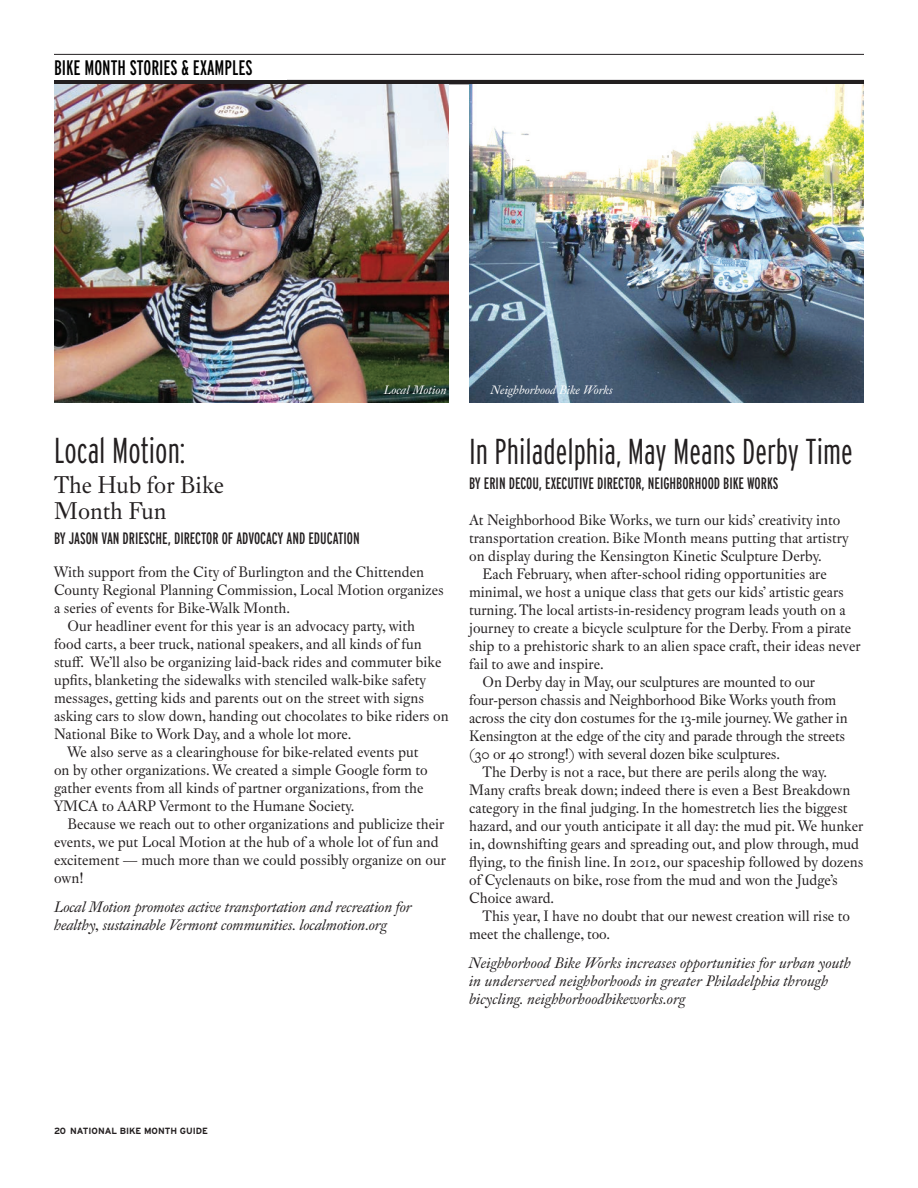
<style>
.page{position:relative;width:918px;height:1188px;background:#fff}
.page>*{position:absolute;margin:0;border:0;box-sizing:border-box;transform-origin:0 0}
.t1{font:300 extra-condensed 36px "Interstate";color:#231f20}
.t2{font:24px/25.5px "Fleischman BT Pro";color:#231f20}
.t3{font:extra-condensed 21px "Interstate";color:#000}
.t4{font:700 extra-condensed 18px "Interstate";color:#231f20}
.t5{font:extra-condensed 16.5px "Interstate";color:#231f20}
.t6{font:15px/18px "Fleischman BT Pro";color:#231f20}
.t7{font:italic 15px/18px "Fleischman BT Pro";color:#231f20}
.BODY{font:italic 12px "Fleischman BT Pro";color:#fff}
.t8{font:700 9px "Interstate";color:#231f20}
</style>
<div class="page">
<hr style="left:54px;top:54px;width:810px;height:1px;background:#231f20">
<hr style="left:54px;top:80px;width:810px;height:4px;background:#231f20">
<img style="left:54px;top:84px;width:395px;height:319px">
<img style="left:469px;top:84px;width:395px;height:319px">
<p class="t3" style="left:54px;top:56px;width:200px">BIKE MONTH STORIES &amp; EXAMPLES</p>
<p class="t4" style="left:54px;top:57px;width:213px">GETTING STARTED: KEY STEPS TO SUCCESS</p>
<p class="BODY" style="left:384px;top:383px;width:65px">Local Motion</p>
<p class="BODY" style="left:491px;top:383px;width:123px">Neighborhood Bike Works</p>
<p class="t1" style="left:54px;top:429px;width:133px">Local Motion:</p>
<p class="t2" style="left:54px;top:472px;width:172px">The Hub for Bike<br>Month Fun</p>
<p class="t5" style="left:54px;top:530px;width:307px">BY JASON VAN DRIESCHE, DIRECTOR OF ADVOCACY AND EDUCATION</p>
<p class="t6" style="left:54px;top:563px;width:391px">With support from the City of Burlington and the Chittenden<br>County Regional Planning Commission, Local Motion organizes a series of events for Bike-Walk Month.</p>
<p class="t6" style="left:54px;top:617px;width:396px;text-indent:14px">Our headliner event for this year is an advocacy party, with<br>food carts, a beer truck, national speakers, and all kinds of fun stuff. We’ll also be organizing laid-back rides and commuter bike upfits, blanketing the sidewalks with stenciled walk-bike safety messages, getting kids and parents out on the street with signs asking cars to slow down, handing out chocolates to bike riders on National Bike to Work Day, and a whole lot more.</p>
<p class="t6" style="left:54px;top:743px;width:375px;text-indent:14px">We also serve as a clearinghouse for bike-related events put on by other organizations. We created a simple Google form to gather events from all kinds of partner organizations, from the YMCA to AARP Vermont to the Humane Society.</p>
<p class="t6" style="left:54px;top:815px;width:393px;text-indent:14px">Because we reach out to other organizations and publicize their events, we put Local Motion at the hub of a whole lot of fun and excitement — much more than we could possibly organize on our own!</p>
<p class="t7" style="left:54px;top:898px;width:359px">Local Motion promotes active transportation and recreation for healthy, sustainable Vermont communities. localmotion.org</p>
<p class="t1" style="left:469px;top:429px;width:385px">In Philadelphia, May Means Derby Time</p>
<p class="t5" style="left:469px;top:474px;width:311px">BY ERIN DECOU, EXECUTIVE DIRECTOR, NEIGHBORHOOD BIKE WORKS</p>
<p class="t6" style="left:469px;top:511px;width:381px">At Neighborhood Bike Works, we turn our kids’ creativity into transportation creation. Bike Month means putting that artistry on display during the Kensington Kinetic Sculpture Derby.</p>
<p class="t6" style="left:469px;top:565px;width:393px;text-indent:14px">Each February, when after-school riding opportunities are minimal, we host a unique class that gets our kids’ artistic gears turning. The local artists-in-residency program leads youth on a journey to create a bicycle sculpture for the Derby. From a pirate ship to a prehistoric shark to an alien space craft, their ideas never fail to awe and inspire.</p>
<p class="t6" style="left:469px;top:673px;width:380px;text-indent:14px">On Derby day in May, our sculptures are mounted to our four-person chassis and Neighborhood Bike Works youth from across the city don costumes for the 13-mile journey. We gather in Kensington at the edge of the city and parade through the streets (30 or 40 strong!) with several dozen bike sculptures.</p>
<p class="t6" style="left:469px;top:763px;width:396px;text-indent:14px">The Derby is not a race, but there are perils along the way.<br>Many crafts break down; indeed there is even a Best Breakdown category in the final judging. In the homestretch lies the biggest hazard, and our youth anticipate it all day: the mud pit. We hunker in, downshifting gears and spreading out, and plow through, mud flying, to the finish line. In 2012, our spaceship followed by dozens of Cyclenauts on bike, rose from the mud and won the Judge’s Choice award.</p>
<p class="t6" style="left:469px;top:907px;width:382px;text-indent:14px">This year, I have no doubt that our newest creation will rise to meet the challenge, too.</p>
<p class="t7" style="left:469px;top:954px;width:384px">Neighborhood Bike Works increases opportunities for urban youth in underserved neighborhoods in greater Philadelphia through bicycling. neighborhoodbikeworks.org</p>
<p class="t8" style="left:54px;top:1125px;width:156px">20 NATIONAL BIKE MONTH GUIDE</p>
</div>
